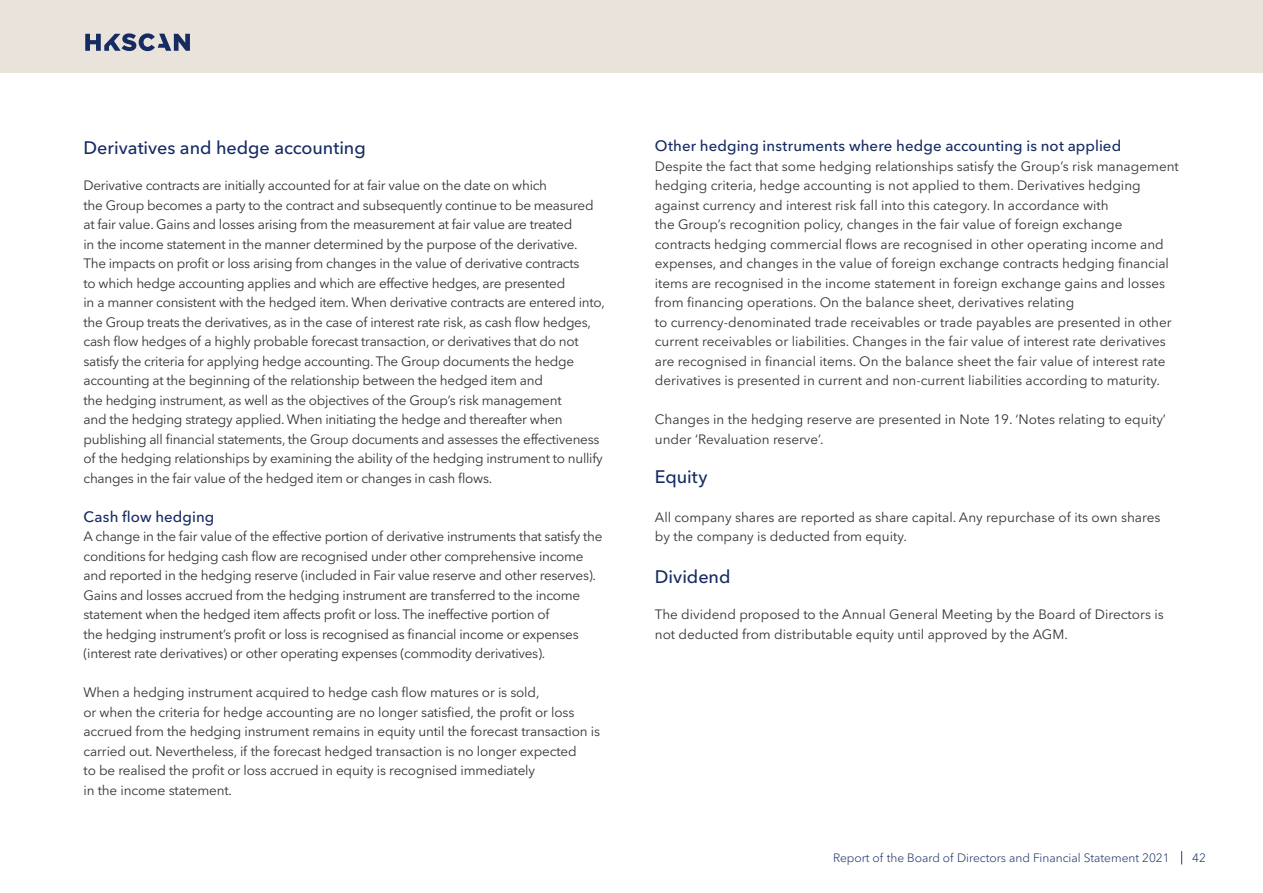
<style>
.page{position:relative;width:1263px;height:893px;background:#fff}
.page>*{position:absolute;margin:0;border:0;box-sizing:border-box;transform-origin:0 0}
.t1{font:500 18px "Avenir Next LT Pro";color:#152b62}
.t2{font:500 15px "Avenir Next LT Pro";letter-spacing:.005em;color:#152b62}
.t3{font:13.5px/19.5px "Avenir Next LT Pro";letter-spacing:-.02em;color:#333}
.t4{font:13.5px/19.5px "Avenir Next LT Pro";color:#333}
.t5{font:300 12px "Avenir Next LT Pro";color:#152b62}
</style>
<div class="page">
<div style="left:0;top:0;width:1263px;height:73px;background:#eae3dc"></div>
<svg style="left:1181px;top:851px;width:1px;height:13px"></svg>
<svg style="left:85px;top:33px;width:105px;height:18px"></svg>
<h1 class="t1" style="left:84px;top:137px;width:284px">Derivatives and hedge accounting</h1>
<p class="t3" style="left:84px;top:176px;width:523px">Derivative contracts are initially accounted for at fair value on the date on which<br>the Group becomes a party to the contract and subsequently continue to be measured at fair value. Gains and losses arising from the measurement at fair value are treated<br>in the income statement in the manner determined by the purpose of the derivative.<br>The impacts on profit or loss arising from changes in the value of derivative contracts<br>to which hedge accounting applies and which are effective hedges, are presented<br>in a manner consistent with the hedged item. When derivative contracts are entered into, the Group treats the derivatives, as in the case of interest rate risk, as cash flow hedges, cash flow hedges of a highly probable forecast transaction, or derivatives that do not satisfy the criteria for applying hedge accounting. The Group documents the hedge accounting at the beginning of the relationship between the hedged item and<br>the hedging instrument, as well as the objectives of the Group’s risk management<br>and the hedging strategy applied. When initiating the hedge and thereafter when publishing all financial statements, the Group documents and assesses the effectiveness of the hedging relationships by examining the ability of the hedging instrument to nullify changes in the fair value of the hedged item or changes in cash flows.</p>
<p class="t2" style="left:84px;top:508px;width:132px">Cash flow hedging</p>
<p class="t3" style="left:84px;top:527px;width:520px">A change in the fair value of the effective portion of derivative instruments that satisfy the conditions for hedging cash flow are recognised under other comprehensive income and reported in the hedging reserve (included in Fair value reserve and other reserves).<br>Gains and losses accrued from the hedging instrument are transferred to the income statement when the hedged item affects profit or loss. The ineffective portion of<br>the hedging instrument’s profit or loss is recognised as financial income or expenses (interest rate derivatives) or other operating expenses (commodity derivatives).</p>
<p class="t3" style="left:84px;top:683px;width:518px">When a hedging instrument acquired to hedge cash flow matures or is sold,<br>or when the criteria for hedge accounting are no longer satisfied, the profit or loss accrued from the hedging instrument remains in equity until the forecast transaction is carried out. Nevertheless, if the forecast hedged transaction is no longer expected<br>to be realised the profit or loss accrued in equity is recognised immediately<br>in the income statement.</p>
<p class="t2" style="left:655px;top:137px;width:468px">Other hedging instruments where hedge accounting is not applied</p>
<p class="t4" style="left:655px;top:156px;width:525px">Despite the fact that some hedging relationships satisfy the Group’s risk management hedging criteria, hedge accounting is not applied to them. Derivatives hedging against currency and interest risk fall into this category. In accordance with<br>the Group’s recognition policy, changes in the fair value of foreign exchange contracts hedging commercial flows are recognised in other operating income and expenses, and changes in the value of foreign exchange contracts hedging financial items are recognised in the income statement in foreign exchange gains and losses from financing operations. On the balance sheet, derivatives relating<br>to currency-denominated trade receivables or trade payables are presented in other current receivables or liabilities. Changes in the fair value of interest rate derivatives are recognised in financial items. On the balance sheet the fair value of interest rate derivatives is presented in current and non-current liabilities according to maturity.</p>
<p class="t4" style="left:655px;top:410px;width:513px">Changes in the hedging reserve are presented in Note 19. ‘Notes relating to equity’ under ‘Revaluation reserve’.</p>
<h1 class="t1" style="left:655px;top:466px;width:54px">Equity</h1>
<p class="t4" style="left:655px;top:507px;width:507px">All company shares are reported as share capital. Any repurchase of its own shares by the company is deducted from equity.</p>
<h1 class="t1" style="left:655px;top:566px;width:77px">Dividend</h1>
<p class="t4" style="left:655px;top:605px;width:510px">The dividend proposed to the Annual General Meeting by the Board of Directors is not deducted from distributable equity until approved by the AGM.</p>
<p class="t5" style="left:833px;top:851px;width:338px">Report of the Board of Directors and Financial Statement 2021</p>
<p class="t5" style="left:1192px;top:851px;width:15px">42</p>
</div>
